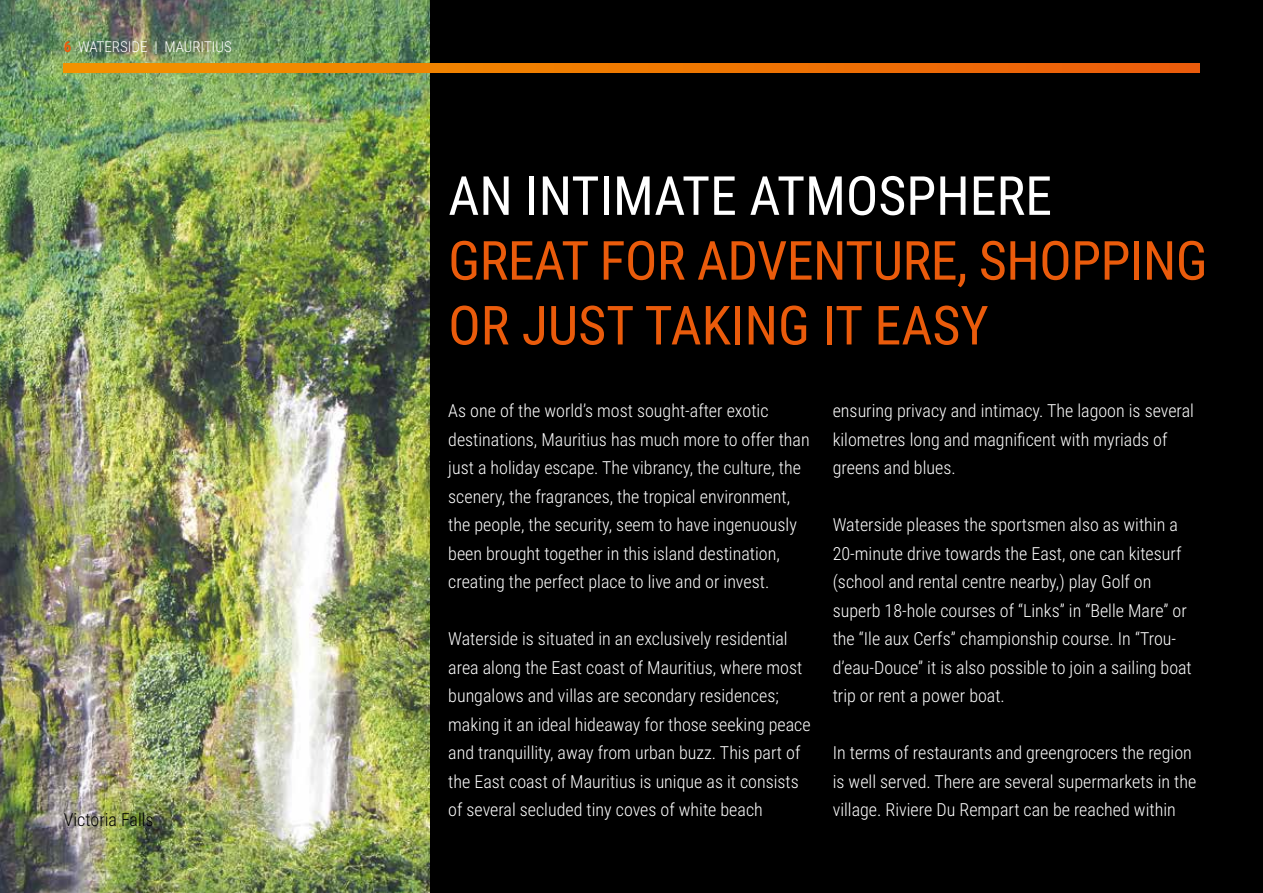
<style>
.page{position:relative;width:1263px;height:893px;background:#fff}
.page>*{position:absolute;margin:0;border:0;box-sizing:border-box;transform-origin:0 0}
.t1{font:54px/64.8px "Roboto Condensed";letter-spacing:-.01em;color:#ea5b0b}
.t2{font:54px "Roboto Condensed";color:#fff}
.t3{font:300 18px/28.5px "Roboto Condensed";color:#fff}
.t4{font:300 18px "Roboto Condensed";color:#000}
.t5{font:300 15px "Roboto Condensed";color:#fff}
.s1{font-weight:700;color:#ea5b0b}
</style>
<div class="page">
<img style="left:0;top:0;width:430px;height:893px">
<div style="left:430px;top:0;width:833px;height:893px;background:#000"></div>
<svg style="left:64px;top:64px;width:1135px;height:8px"></svg>
<p class="t5" style="left:64px;top:36px;width:170px"><span class="s1">6</span> WATERSIDE | MAURITIUS</p>
<p class="t4" style="left:64px;top:806px;width:91px">Victoria Falls</p>
<h1 class="t2" style="left:448px;top:158px;width:605px">AN INTIMATE ATMOSPHERE</h1>
<h1 class="t1" style="left:448px;top:226px;width:761px">GREAT FOR ADVENTURE, SHOPPING<br>OR JUST TAKING IT EASY</h1>
<p class="t3" style="left:448px;top:396px;width:363px">As one of the world’s most sought-after exotic destinations, Mauritius has much more to offer than just a holiday escape. The vibrancy, the culture, the scenery, the fragrances, the tropical environment, the people, the security, seem to have ingenuously been brought together in this island destination, creating the perfect place to live and or invest.</p>
<p class="t3" style="left:448px;top:624px;width:364px">Waterside is situated in an exclusively residential area along the East coast of Mauritius, where most bungalows and villas are secondary residences; making it an ideal hideaway for those seeking peace and tranquillity, away from urban buzz. This part of the East coast of Mauritius is unique as it consists of several secluded tiny coves of white beach</p>
<p class="t3" style="left:833px;top:396px;width:363px">ensuring privacy and intimacy. The lagoon is several kilometres long and magnificent with myriads of greens and blues.</p>
<p class="t3" style="left:833px;top:510px;width:361px">Waterside pleases the sportsmen also as within a 20-minute drive towards the East, one can kitesurf (school and rental centre nearby,) play Golf on superb 18-hole courses of “Links” in “Belle Mare” or the “Ile aux Cerfs” championship course. In “Trou&shy;d’eau-Douce” it is also possible to join a sailing boat trip or rent a power boat.</p>
<p class="t3" style="left:833px;top:738px;width:365px">In terms of restaurants and greengrocers the region is well served. There are several supermarkets in the village. Riviere Du Rempart can be reached within</p>
</div>
